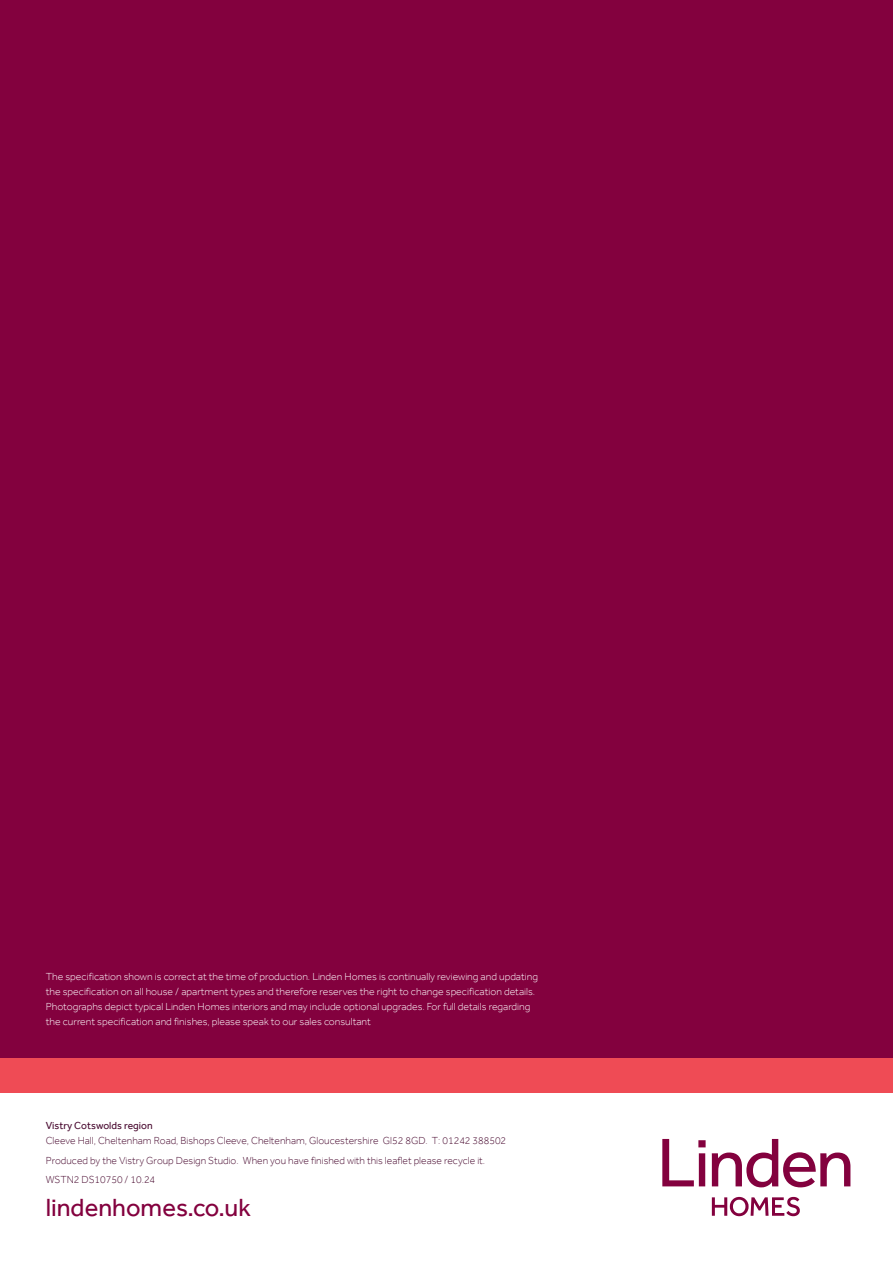
<style>
.page{position:relative;width:893px;height:1263px;background:#fff}
.page>*{position:absolute;margin:0;border:0;box-sizing:border-box;transform-origin:0 0}
.t1{font:25.5px "Effra";color:#83013e}
.disclaimer__siteCode_date{font:300 10.5px/15px "Effra";color:#fff}
.Last_page___regional_office__DevCode__Da{font:300 10.5px/15px "Effra";color:#490a30}
.s1{font-weight:400}
</style>
<div class="page">
<div style="left:0;top:0;width:893px;height:1059px;background:#83013e"></div>
<svg style="left:662px;top:1139px;width:44px;height:47px"></svg>
<svg style="left:712px;top:1139px;width:138px;height:48px"></svg>
<svg style="left:712px;top:1197px;width:88px;height:19px"></svg>
<div style="left:0;top:1059px;width:893px;height:34px;background:#ef4b55"></div>
<p class="disclaimer__siteCode_date" style="left:46px;top:968px;width:494px">The specification shown is correct at the time of production. Linden Homes is continually reviewing and updating the specification on all house / apartment types and therefore reserves the right to change specification details.<br>Photographs depict typical Linden Homes interiors and may include optional upgrades. For full details regarding the current specification and finishes, please speak to our sales consultant</p>
<p class="Last_page___regional_office__DevCode__Da" style="left:46px;top:1118px;width:462px"><span class="s1">Vistry Cotswolds region<br></span>Cleeve Hall, Cheltenham Road, Bishops Cleeve, Cheltenham, Gloucestershire Gl52 8GD. T: 01242 388502</p>
<p class="Last_page___regional_office__DevCode__Da" style="left:46px;top:1152px;width:441px">Produced by the Vistry Group Design Studio. When you have finished with this leaflet please recycle it.</p>
<p class="Last_page___regional_office__DevCode__Da" style="left:46px;top:1172px;width:111px">WSTN2 DS10750 / 10.24</p>
<p class="t1" style="left:46px;top:1192px;width:207px">lindenhomes.co.uk</p>
</div>
